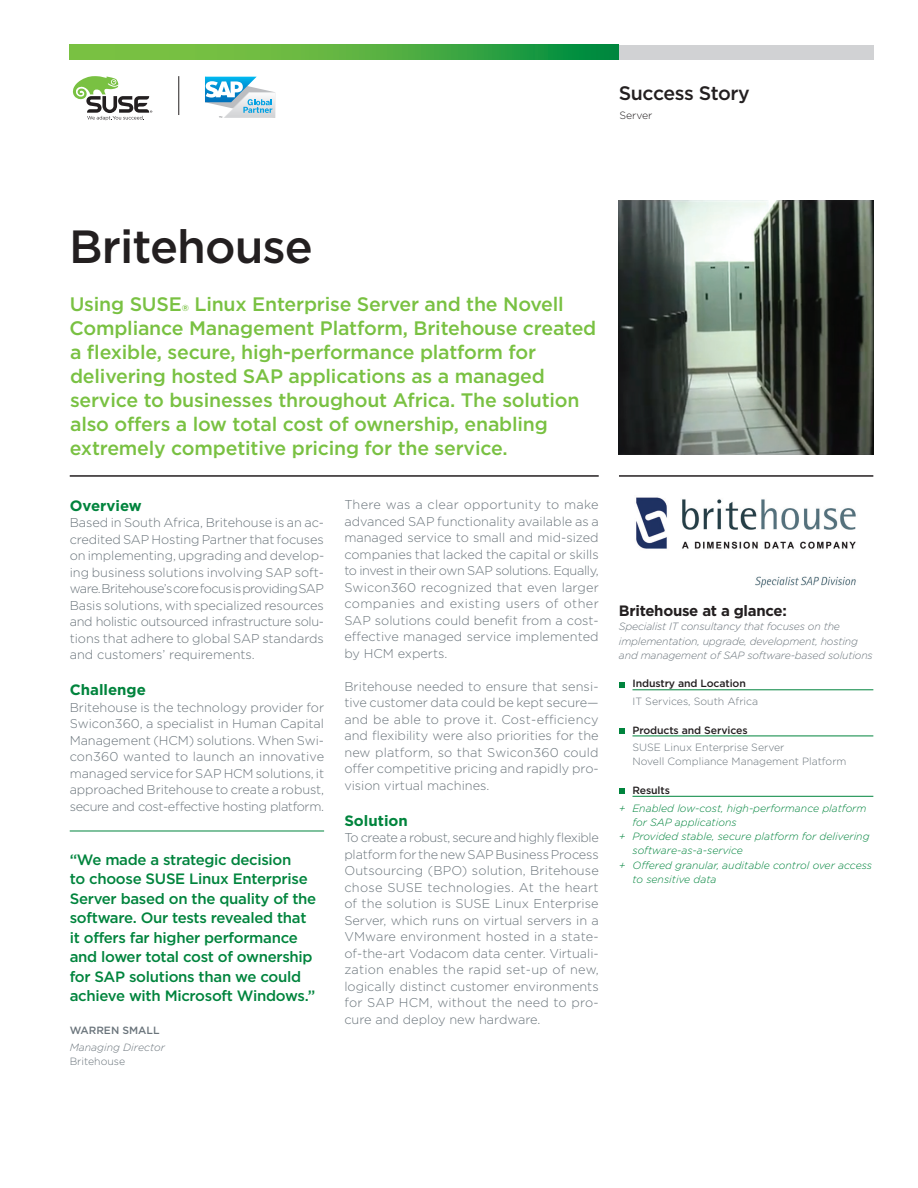
<style>
.page{position:relative;width:918px;height:1188px;background:#fff}
.page>*{position:absolute;margin:0;border:0;box-sizing:border-box;transform-origin:0 0}
.headline_bold_32_33{font:500 46.5px "Gotham";letter-spacing:-.02em;color:#231f20}
.intro1_bold_13_16{font:500 19.5px/24px "Gotham";letter-spacing:-.01em;color:#79c142}
.name_-_collateral_pi{font:500 19.5px "Gotham";letter-spacing:-.02em;color:#231f20}
.subhead1_10_13{font:500 15px/19.5px "Gotham";letter-spacing:-.02em;color:#00843d}
.subhead_10_13-green{font:700 15px "Gotham";color:#00843d}
.subhead_10_13-black{font:700 15px "Gotham";letter-spacing:-.02em;color:#231f20}
.body1{font:300 12.75px/16.5px "Gotham";color:#6a747b;text-align:justify}
.caption_7_9_5_italic{font:italic 300 10.5px/14.2px "Gotham";color:#00843d}
.caption_7_9_5_italic-2{font:italic 300 10.5px/14.2px "Gotham";letter-spacing:-.015em;color:#6a747b}
.caption_7_9_5-grey{font:300 10.5px "Gotham";color:#6a747b}
.caption_7_9_5_rule_b{font:500 10.5px "Gotham";letter-spacing:-.01em;color:#231f20}
.quote_title_7_11_ita{font:italic 300 10.5px "Gotham";color:#6a747b}
.quote_name_7_11-grey{font:500 10.5px "Gotham";color:#6a747b}
.subhead2_7_5_11{font:300 10.5px "Gotham";color:#6a747b}
.caption_7pt{font:300 10.5px "Gotham";color:#231f20}
.intro1_bold_13_16-2{font:700 8.7px "Gotham";color:#79c142}
</style>
<div class="page">
<hr style="left:70px;top:475px;width:529px;height:2px;background:#231f20">
<hr style="left:619px;top:475px;width:254px;height:2px;background:#231f20">
<img style="left:619px;top:201px;width:254px;height:254px">
<div style="left:619px;top:45px;width:254px;height:14px;background:#d1d2d4"></div>
<svg style="left:70px;top:45px;width:549px;height:14px;background:#50ae41"></svg>
<hr style="left:70px;top:831px;width:254px;height:1px;background:#00843d">
<svg style="left:73px;top:76px;width:79px;height:44px"></svg>
<hr style="left:178px;top:76px;width:1px;height:39px;background:#231f20">
<svg style="left:205px;top:76px;width:71px;height:42px"></svg>
<svg style="left:205px;top:77px;width:70px;height:41px"></svg>
<img style="left:636px;top:497px;width:220px;height:91px">
<hr style="left:632px;top:690px;width:241px;height:1px;background:#00843d">
<hr style="left:632px;top:736px;width:241px;height:1px;background:#00843d">
<hr style="left:632px;top:796px;width:241px;height:1px;background:#00843d">
<svg style="left:619px;top:682px;width:5px;height:5px"></svg>
<svg style="left:619px;top:728px;width:5px;height:6px"></svg>
<svg style="left:619px;top:789px;width:5px;height:5px"></svg>
<p class="name_-_collateral_pi" style="left:619px;top:82px;width:133px">Success Story</p>
<p class="caption_7pt" style="left:619px;top:108px;width:35px">Server</p>
<p class="headline_bold_32_33" style="left:69px;top:220px;width:245px">Britehouse</p>
<p class="intro1_bold_13_16" style="left:70px;top:292px;width:114px">Using SUSE</p>
<p class="intro1_bold_13_16-2" style="left:182px;top:303px;width:9px">®</p>
<p class="intro1_bold_13_16" style="left:69px;top:292px;width:528px;text-indent:125px">Linux Enterprise Server and the Novell Compliance Management Platform, Britehouse created a flexible, secure, high-performance platform for delivering hosted SAP applications as a managed service to businesses throughout Africa. The solution also offers a low total cost of ownership, enabling extremely competitive pricing for the service.</p>
<p class="subhead_10_13-green" style="left:70px;top:497px;width:74px">Overview</p>
<p class="body1" style="left:70px;top:514px;width:256px">Based in South Africa, Britehouse is an ac&shy;credited SAP Hosting Partner that focuses on implementing, upgrading and develop&shy;ing business solutions involving SAP soft&shy;ware. Britehouse’s core focus is providing SAP Basis solutions, with specialized resources and holistic outsourced infrastructure solu&shy;tions that adhere to global SAP standards and customers’ requirements.</p>
<p class="subhead_10_13-green" style="left:70px;top:681px;width:78px">Challenge</p>
<p class="body1" style="left:70px;top:699px;width:256px">Britehouse is the technology provider for Swicon360, a specialist in Human Capital Management (HCM) solutions. When Swi&shy;con360 wanted to launch an innovative managed service for SAP HCM solutions, it approached Britehouse to create a robust, secure and cost-effective hosting platform.</p>
<p class="subhead1_10_13" style="left:70px;top:849px;width:248px">“We made a strategic decision<br>to choose SUSE Linux Enterprise<br>Server based on the quality of the software. Our tests revealed that it offers far higher performance and lower total cost of ownership for SAP solutions than we could achieve with Microsoft Windows.”</p>
<p class="quote_name_7_11-grey" style="left:70px;top:1024px;width:91px">WARREN SMALL</p>
<p class="quote_title_7_11_ita" style="left:70px;top:1041px;width:97px">Managing Director</p>
<p class="subhead2_7_5_11" style="left:70px;top:1055px;width:57px">Britehouse</p>
<p class="body1" style="left:344px;top:496px;width:256px;text-align:left">There was a clear opportunity to make advanced SAP functionality available as a managed service to small and mid-sized companies that lacked the capital or skills to invest in their own SAP solutions. Equally, Swicon360 recognized that even larger companies and existing users of other SAP solutions could benefit from a cost&shy;effective managed service implemented by HCM experts.</p>
<p class="body1" style="left:344px;top:678px;width:256px">Britehouse needed to ensure that sensi&shy;tive customer data could be kept secure— and be able to prove it. Cost-efficiency and flexibility were also priorities for the new platform, so that Swicon360 could offer competitive pricing and rapidly pro&shy;vision virtual machines.</p>
<p class="subhead_10_13-green" style="left:344px;top:812px;width:65px">Solution</p>
<p class="body1" style="left:344px;top:829px;width:256px;text-align:left">To create a robust, secure and highly flexible platform for the new SAP Business Process Outsourcing (BPO) solution, Britehouse chose SUSE technologies. At the heart of the solution is SUSE Linux Enterprise Server, which runs on virtual servers in a VMware environment hosted in a state&shy;of-the-art Vodacom data center. Virtuali&shy;zation enables the rapid set-up of new, logically distinct customer environments for SAP HCM, without the need to pro&shy;cure and deploy new hardware.</p>
<p class="subhead_10_13-black" style="left:619px;top:602px;width:169px">Britehouse at a glance:</p>
<p class="caption_7_9_5_italic-2" style="left:619px;top:620px;width:255px">Specialist IT consultancy that focuses on the implementation, upgrade, development, hosting and management of SAP software-based solutions</p>
<p class="caption_7_9_5_rule_b" style="left:632px;top:678px;width:115px">Industry and Location</p>
<p class="caption_7_9_5-grey" style="left:632px;top:695px;width:127px">IT Services, South Africa</p>
<p class="caption_7_9_5_rule_b" style="left:632px;top:724px;width:117px">Products and Services</p>
<p class="caption_7_9_5-grey" style="left:632px;top:741px;width:153px">SUSE Linux Enterprise Server</p>
<p class="caption_7_9_5-grey" style="left:632px;top:755px;width:216px">Novell Compliance Management Platform</p>
<p class="caption_7_9_5_rule_b" style="left:632px;top:784px;width:39px">Results</p>
<p class="caption_7_9_5_italic" style="left:632px;top:801px;width:235px;text-indent:-14px">+ Enabled low-cost, high-performance platform for SAP applications</p>
<p class="caption_7_9_5_italic" style="left:632px;top:829px;width:239px;text-indent:-14px">+ Provided stable, secure platform for delivering software-as-a-service</p>
<p class="caption_7_9_5_italic" style="left:632px;top:858px;width:241px;text-indent:-14px">+ Offered granular, auditable control over access to sensitive data</p>
</div>
